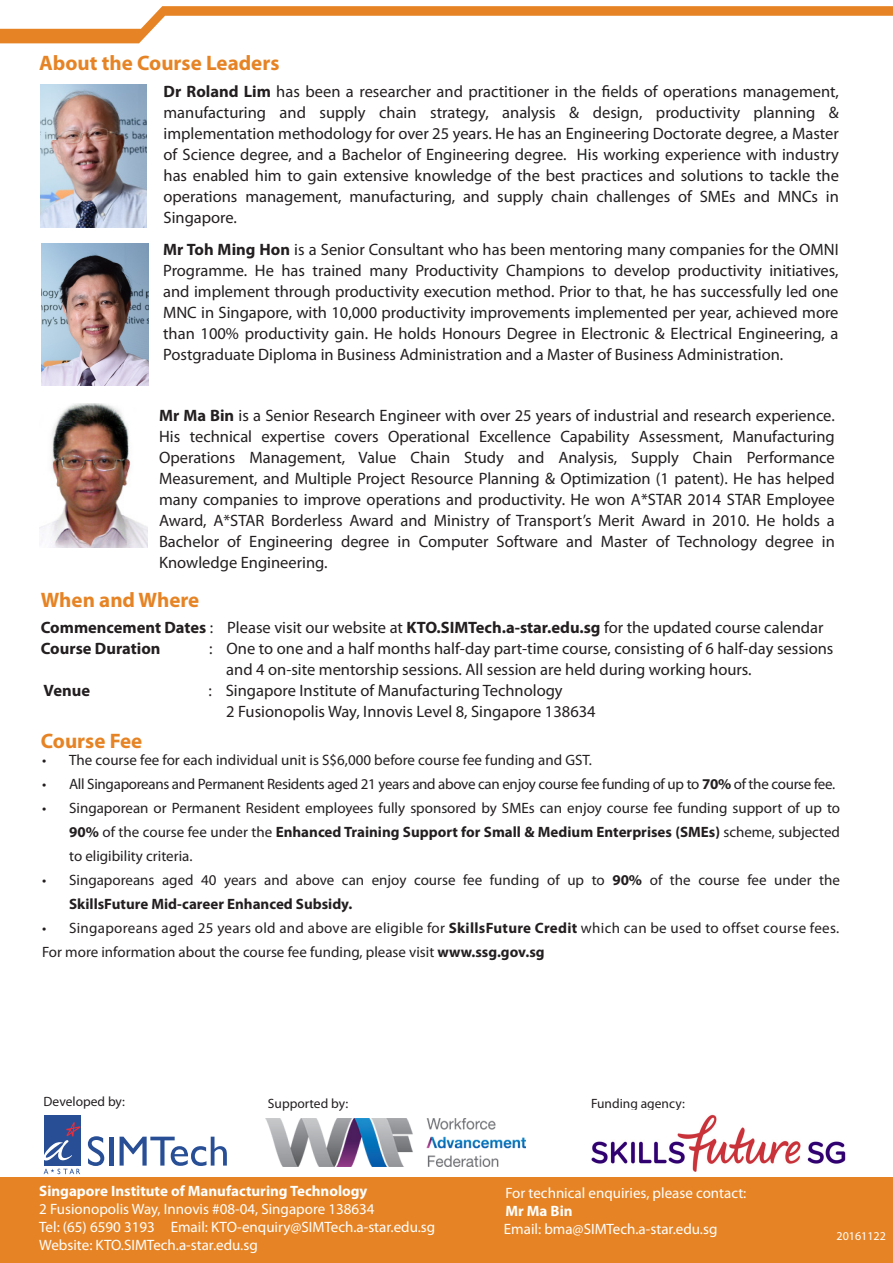
<style>
.page{position:relative;width:893px;height:1263px;background:#fff}
.page>*{position:absolute;margin:0;border:0;box-sizing:border-box;transform-origin:0 0}
.t1{font:700 21px "Myriad Pro";color:#e68425}
.t2{font:16.5px/21px "Myriad Pro";color:#231f20;text-align:justify}
.t3{font:700 16.5px "Myriad Pro";color:#231f20}
.t4{font:15px/24px "Myriad Pro";color:#231f20;text-align:justify}
.t5{font:15px/18px "Myriad Pro";color:#fff}
.t6{font:15px "Myriad Pro";letter-spacing:-.02em;color:#231f20}
.t7{font:15px "Myriad Pro";letter-spacing:.02em;color:#231f20}
.t8{font:700 15px "Myriad Pro";color:#fff}
.t9{font:13.5px "Myriad Pro";color:#231f20}
.t10{font:12px "Myriad Pro";color:#fff}
.s1{font-weight:700}
</style>
<div class="page">
<svg style="left:0;top:6px;width:893px;height:37px"></svg>
<svg style="left:0;top:1115px;width:893px;height:63px"></svg>
<div style="left:0;top:1178px;width:893px;height:85px;background:#e68425"></div>
<img style="left:39px;top:404px;width:108px;height:144px">
<img style="left:41px;top:243px;width:107px;height:143px">
<img style="left:41px;top:85px;width:105px;height:142px">
<div style="left:440px;top:1089px;width:444px;height:85px;background:#fff"></div>
<svg style="left:88px;top:1136px;width:16px;height:30px"></svg>
<hr style="left:109px;top:1137px;width:4px;height:28px;background:#284f96">
<svg style="left:120px;top:1137px;width:107px;height:29px"></svg>
<div style="left:44px;top:1115px;width:36px;height:50px;background:#284f96"></div>
<svg style="left:44px;top:1122px;width:36px;height:39px"></svg>
<svg style="left:44px;top:1168px;width:36px;height:6px"></svg>
<img style="left:590px;top:1114px;width:256px;height:61px">
<img style="left:266px;top:1118px;width:259px;height:49px">
<p class="t1" style="left:39px;top:49px;width:242px">About the Course Leaders</p>
<p class="t2" style="left:164px;top:81px;width:677px"><span class="s1">Dr Roland Lim</span> has been a researcher and practitioner in the fields of operations management, manufacturing and supply chain strategy, analysis &amp; design, productivity planning &amp; implementation methodology for over 25 years. He has an Engineering Doctorate degree, a Master of Science degree, and a Bachelor of Engineering degree. His working experience with industry has enabled him to gain extensive knowledge of the best practices and solutions to tackle the operations management, manufacturing, and supply chain challenges of SMEs and MNCs in Singapore.</p>
<p class="t2" style="left:163px;top:238px;width:677px"><span class="s1">Mr Toh Ming Hon</span> is a Senior Consultant who has been mentoring many companies for the OMNI Programme. He has trained many Productivity Champions to develop productivity initiatives, and implement through productivity execution method. Prior to that, he has successfully led one MNC in Singapore, with 10,000 productivity improvements implemented per year, achieved more than 100% productivity gain. He holds Honours Degree in Electronic &amp; Electrical Engineering, a Postgraduate Diploma in Business Administration and a Master of Business Administration.</p>
<p class="t2" style="left:159px;top:405px;width:677px"><span class="s1">Mr Ma Bin</span> is a Senior Research Engineer with over 25 years of industrial and research experience.<br>His technical expertise covers Operational Excellence Capability Assessment, Manufacturing Operations Management, Value Chain Study and Analysis, Supply Chain Performance Measurement, and Multiple Project Resource Planning &amp; Optimization (1 patent). He has helped many companies to improve operations and productivity. He won A*STAR 2014 STAR Employee Award, A*STAR Borderless Award and Ministry of Transport’s Merit Award in 2010. He holds a Bachelor of Engineering degree in Computer Software and Master of Technology degree in Knowledge Engineering.</p>
<p class="t1" style="left:41px;top:586px;width:160px">When and Where</p>
<p class="t2" style="left:41px;top:616px;width:784px"><span class="s1">Commencement Dates</span> : Please visit our website at <span class="s1">KTO.SIMTech.a-star.edu.sg</span> for the updated course calendar</p>
<p class="t3" style="left:41px;top:637px;width:121px">Course Duration</p>
<p class="t2" style="left:209px;top:637px;width:626px">: One to one and a half months half-day part-time course, consisting of 6 half-day sessions</p>
<p class="t2" style="left:226px;top:658px;width:527px">and 4 on-site mentorship sessions. All session are held during working hours.</p>
<p class="t3" style="left:44px;top:679px;width:48px">Venue</p>
<p class="t2" style="left:208px;top:679px;width:356px">: Singapore Institute of Manufacturing Technology</p>
<p class="t2" style="left:226px;top:700px;width:371px">2 Fusionopolis Way, Innovis Level 8, Singapore 138634</p>
<p class="t1" style="left:41px;top:727px;width:103px">Course Fee</p>
<p class="t4" style="left:42px;top:747px;width:551px">• The course fee for each individual unit is S$6,000 before course fee funding and GST.</p>
<p class="t6" style="left:42px;top:774px;width:795px">• All Singaporeans and Permanent Residents aged 21 years and above can enjoy course fee funding of up to <span class="s1">70%</span> of the course fee.</p>
<p class="t4" style="left:69px;top:795px;width:772px;text-indent:-27px">• Singaporean or Permanent Resident employees fully sponsored by SMEs can enjoy course fee funding support of up to <span class="s1">90%</span> of the course fee under the <span class="s1">Enhanced Training Support for Small &amp; Medium Enterprises (SMEs)</span> scheme, subjected to eligibility criteria.</p>
<p class="t4" style="left:69px;top:867px;width:772px;text-indent:-27px">• Singaporeans aged 40 years and above can enjoy course fee funding of up to <span class="s1">90%</span> of the course fee under the<br><span class="s1">SkillsFuture Mid-career Enhanced Subsidy.</span></p>
<p class="t7" style="left:42px;top:918px;width:799px">• Singaporeans aged 25 years old and above are eligible for <span class="s1">SkillsFuture Credit</span> which can be used to offset course fees.</p>
<p class="t4" style="left:42px;top:939px;width:504px">For more information about the course fee funding, please visit <span class="s1">www.ssg.gov.sg</span></p>
<p class="t9" style="left:44px;top:1093px;width:83px">Developed by:</p>
<p class="t9" style="left:268px;top:1095px;width:82px">Supported by:</p>
<p class="t9" style="left:591px;top:1095px;width:95px">Funding agency:</p>
<p class="t5" style="left:39px;top:1181px;width:397px"><span class="s1">Singapore Institute of Manufacturing Technology<br></span>2 Fusionopolis Way, Innovis #08-04, Singapore 138634<br>Tel: (65) 6590 3193 Email: KTO-enquiry@SIMTech.a-star.edu.sg</p>
<p class="t5" style="left:39px;top:1235px;width:220px">Website: KTO.SIMTech.a-star.edu.sg</p>
<p class="t5" style="left:505px;top:1183px;width:242px">For technical enquiries, please contact:</p>
<p class="t8" style="left:505px;top:1201px;width:69px">Mr Ma Bin</p>
<p class="t5" style="left:504px;top:1219px;width:215px">Email: bma@SIMTech.a-star.edu.sg</p>
<p class="t10" style="left:837px;top:1228px;width:51px">20161122</p>
</div>
